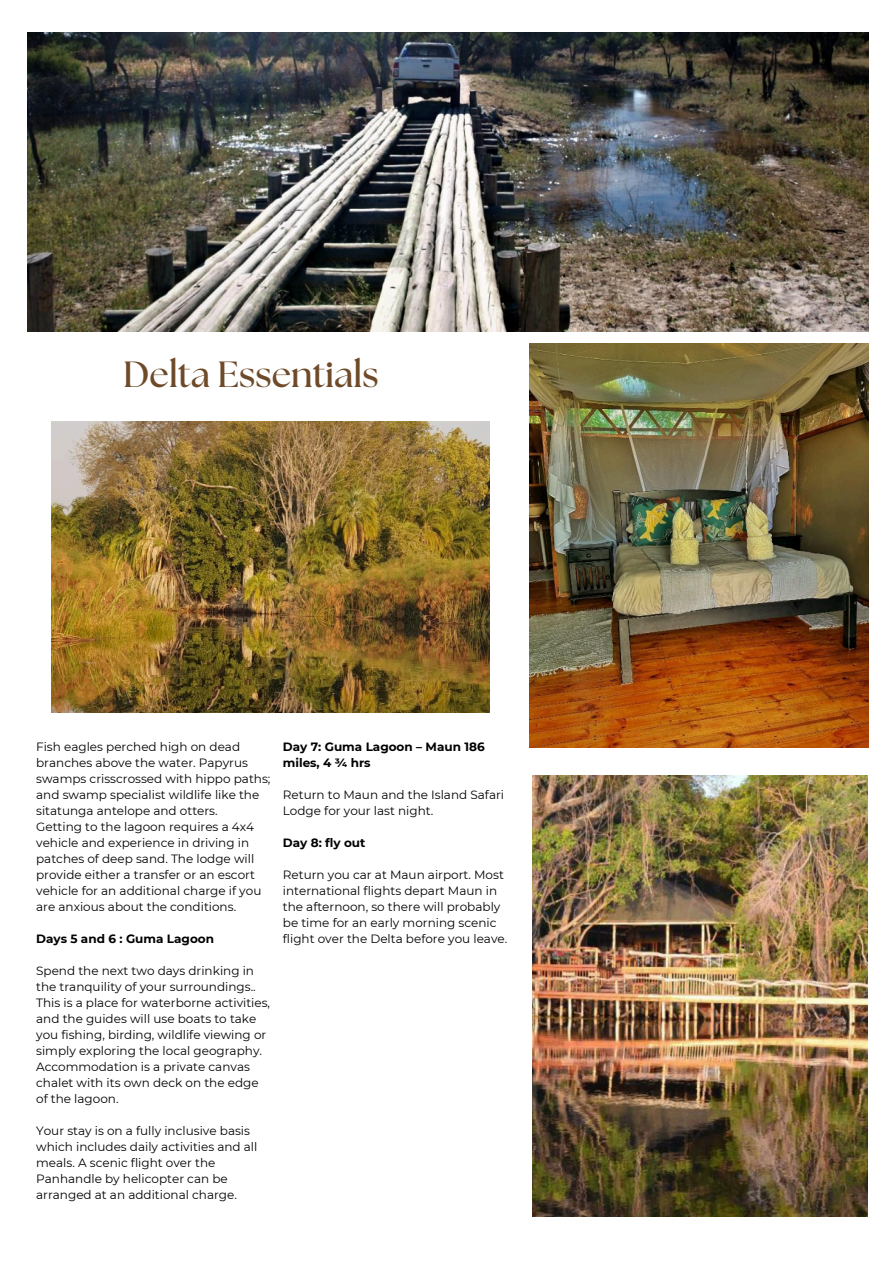
<style>
.page{position:relative;width:894px;height:1264px;background:#fff}
.page>*{position:absolute;margin:0;border:0;box-sizing:border-box;transform-origin:0 0}
.t1{font:700 36.3px "The Seasons";color:#6e4a29}
.t2{font:12px/16px "Montserrat";color:#000}
.t3{font:700 12px/16px "Montserrat";color:#000}
</style>
<div class="page">
<img style="left:28px;top:32px;width:840px;height:300px">
<img style="left:52px;top:421px;width:437px;height:291px">
<img style="left:529px;top:343px;width:339px;height:404px">
<img style="left:532px;top:775px;width:335px;height:441px">
<h1 class="t1" style="left:123px;top:358px;width:257px">Delta Essentials</h1>
<p class="t2" style="left:36px;top:738px;width:236px">Fish eagles perched high on dead branches above the water. Papyrus swamps crisscrossed with hippo paths; and swamp specialist wildlife like the sitatunga antelope and otters.</p>
<p class="t2" style="left:36px;top:818px;width:227px">Getting to the lagoon requires a 4x4 vehicle and experience in driving in patches of deep sand. The lodge will provide either a transfer or an escort vehicle for an additional charge if you are anxious about the conditions.</p>
<h2 class="t3" style="left:36px;top:930px;width:179px">Days 5 and 6 : Guma Lagoon</h2>
<p class="t2" style="left:36px;top:962px;width:235px">Spend the next two days drinking in the tranquility of your surroundings..<br>This is a place for waterborne activities, and the guides will use boats to take you fishing, birding, wildlife viewing or simply exploring the local geography.</p>
<p class="t2" style="left:36px;top:1058px;width:224px">Accommodation is a private canvas chalet with its own deck on the edge of the lagoon.</p>
<p class="t2" style="left:36px;top:1122px;width:223px">Your stay is on a fully inclusive basis which includes daily activities and all meals. A scenic flight over the Panhandle by helicopter can be arranged at an additional charge.</p>
<h2 class="t3" style="left:283px;top:738px;width:203px">Day 7: Guma Lagoon – Maun 186 miles, 4 ¾ hrs</h2>
<p class="t2" style="left:283px;top:786px;width:223px">Return to Maun and the Island Safari<br>Lodge for your last night.</p>
<h2 class="t3" style="left:283px;top:834px;width:84px">Day 8: fly out</h2>
<p class="t2" style="left:283px;top:866px;width:226px">Return you car at Maun airport. Most international flights depart Maun in the afternoon, so there will probably be time for an early morning scenic flight over the Delta before you leave.</p>
</div>
